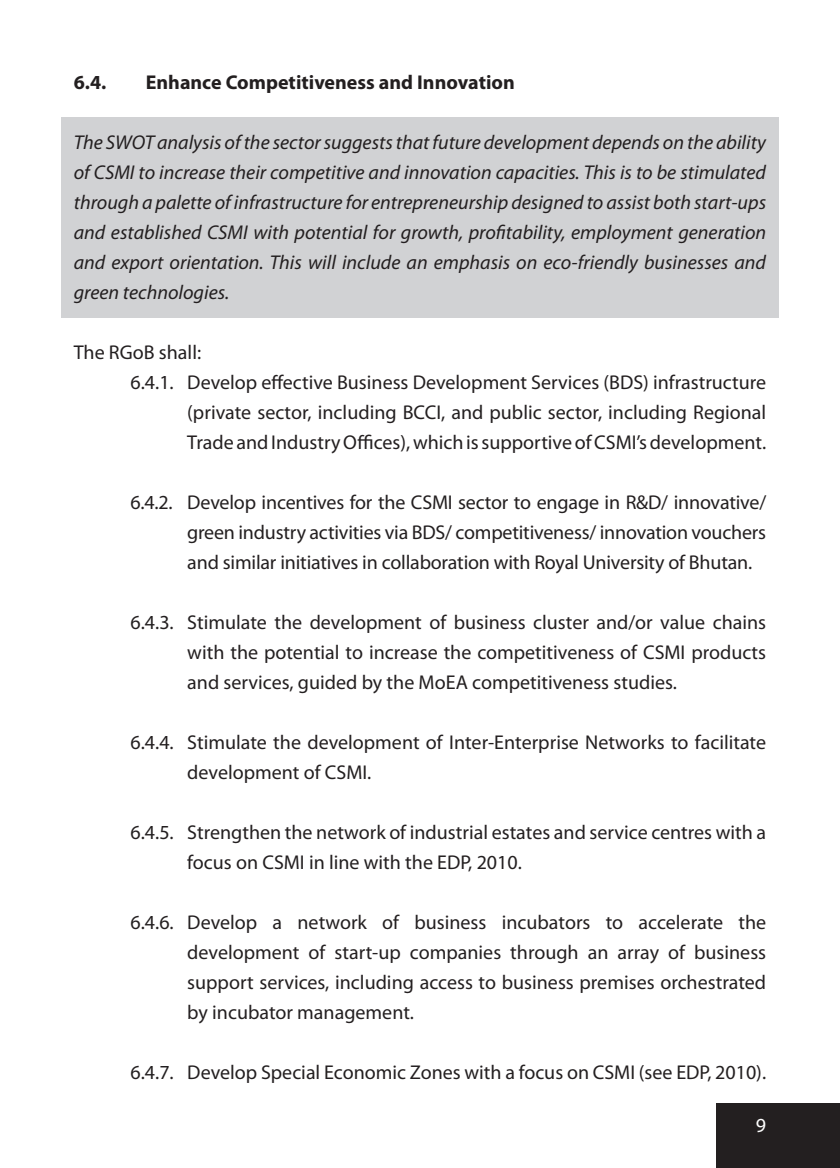
<style>
.page{position:relative;width:840px;height:1168px;background:#fff}
.page>*{position:absolute;margin:0;border:0;box-sizing:border-box;transform-origin:0 0}
.t1{font:20px/30px "Myriad Pro";color:#231f20;text-align:justify}
.t2{font:italic 20px/30px "Myriad Pro";color:#231f20;text-align:justify}
.t3{font:700 20px "Myriad Pro";color:#231f20}
.t4{font:20px "Myriad Pro";color:#fff}
</style>
<div class="page">
<div style="left:715px;top:1103px;width:124px;height:65px;background:#231f20"></div>
<div style="left:61px;top:117px;width:717px;height:200px;background:#d1d2d4"></div>
<p class="t3" style="left:74px;top:69px;width:34px">6.4.</p>
<p class="t3" style="left:146px;top:69px;width:370px">Enhance Competitiveness and Innovation</p>
<p class="t2" style="left:74px;top:127px;width:693px">The SWOT analysis of the sector suggests that future development depends on the ability of CSMI to increase their competitive and innovation capacities. This is to be stimulated through a palette of infrastructure for entrepreneurship designed to assist both start-ups and established CSMI with potential for growth, profitability, employment generation and export orientation. This will include an emphasis on eco-friendly businesses and green technologies.</p>
<p class="t1" style="left:74px;top:337px;width:129px">The RGoB shall:</p>
<p class="t1" style="left:130px;top:367px;width:636px">6.4.1. Develop effective Business Development Services (BDS) infrastructure</p>
<p class="t1" style="left:187px;top:397px;width:580px">(private sector, including BCCI, and public sector, including Regional</p>
<p class="t1" style="left:187px;top:427px;width:580px">Trade and Industry Offices), which is supportive of CSMI’s development.</p>
<p class="t1" style="left:187px;top:487px;width:580px;text-indent:-57px">6.4.2. Develop incentives for the CSMI sector to engage in R&amp;D/ innovative/ green industry activities via BDS/ competitiveness/ innovation vouchers and similar initiatives in collaboration with Royal University of Bhutan.</p>
<p class="t1" style="left:187px;top:607px;width:580px;text-indent:-57px">6.4.3. Stimulate the development of business cluster and/or value chains with the potential to increase the competitiveness of CSMI products and services, guided by the MoEA competitiveness studies.</p>
<p class="t1" style="left:187px;top:727px;width:580px;text-indent:-57px">6.4.4. Stimulate the development of Inter-Enterprise Networks to facilitate development of CSMI.</p>
<p class="t1" style="left:187px;top:817px;width:580px;text-indent:-57px">6.4.5. Strengthen the network of industrial estates and service centres with a focus on CSMI in line with the EDP, 2010.</p>
<p class="t1" style="left:187px;top:907px;width:580px;text-indent:-57px">6.4.6. Develop a network of business incubators to accelerate the development of start-up companies through an array of business support services, including access to business premises orchestrated by incubator management.</p>
<p class="t1" style="left:130px;top:1057px;width:636px">6.4.7. Develop Special Economic Zones with a focus on CSMI (see EDP, 2010).</p>
<p class="t4" style="left:755px;top:1113px;width:12px">9</p>
</div>
